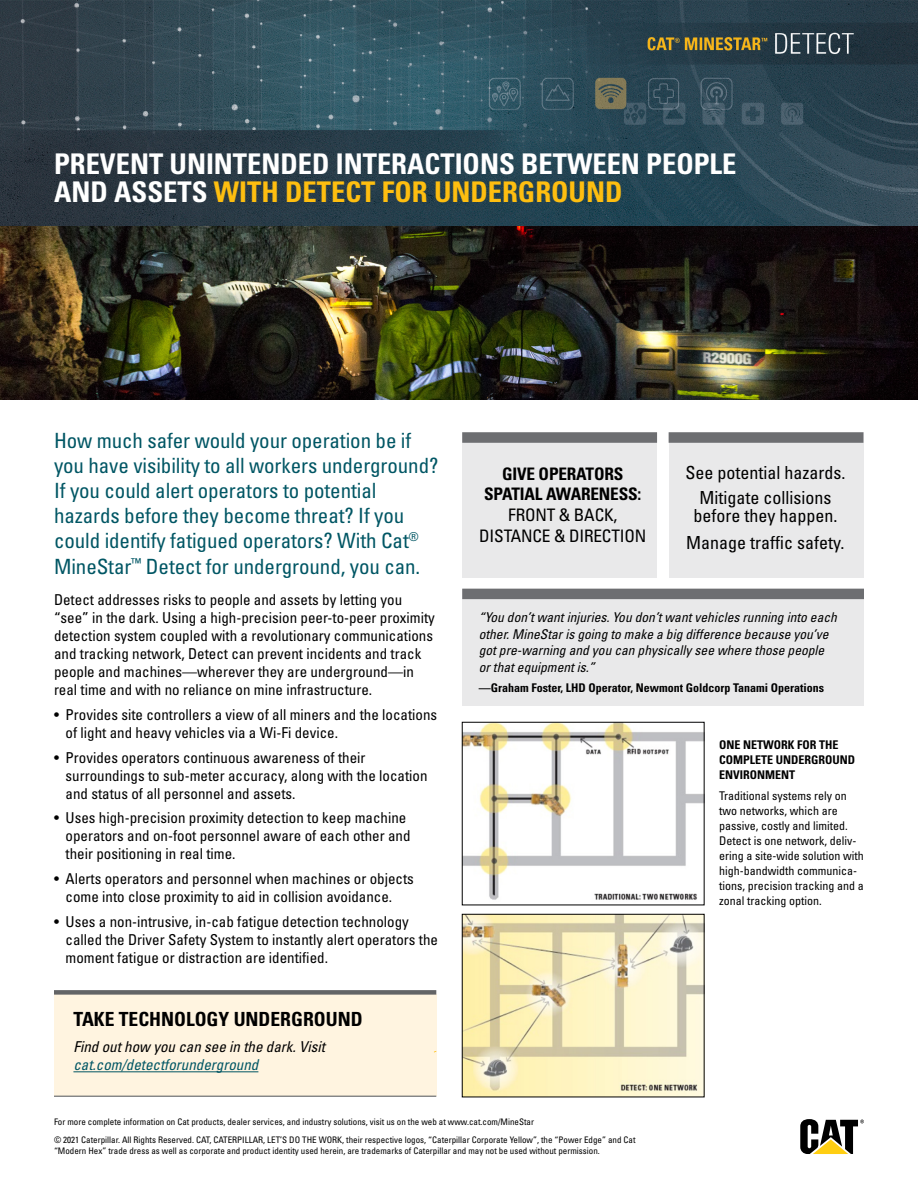
<style>
.page{position:relative;width:918px;height:1188px;background:#fff}
.page>*{position:absolute;margin:0;border:0;box-sizing:border-box;transform-origin:0 0}
.t1{font:700 condensed 28.5px/28.5px "Univers LT Std";color:#fff}
.t2{font:condensed 21px/25.2px "Univers LT Std";letter-spacing:-.005em;color:#005664}
.t3{font:700 condensed 19.5px "Univers LT Std";color:#000}
.t4{font:condensed 18px/24.8px "Univers LT Std";color:#000;text-align:center}
.t5{font:700 condensed 17.25px/20.7px "Univers LT Std";letter-spacing:-.01em;color:#000;text-align:center}
.t6{font:condensed 17.25px/20.7px "Univers LT Std";letter-spacing:-.01em;color:#000;text-align:center}
.t7{font:condensed 15px/18px "Univers LT Std";color:#000}
.t8{font:italic condensed 15px "Univers LT Std";color:#000}
.t9{font:italic condensed 15px "Univers LT Std";color:#005664}
.t10{font:italic condensed 13.5px/16.5px "Univers LT Std";color:#000}
.t11{font:condensed 12px/15px "Univers LT Std";color:#000}
.t12{font:700 condensed 12px/15px "Univers LT Std";color:#000}
.t13{font:condensed 9px/17.5px "Univers LT Std";color:#000}
.s1{color:#febe10}
</style>
<div class="page">
<img style="left:0;top:0;width:918px;height:227px">
<svg style="left:800px;top:1119px;width:64px;height:35px"></svg>
<div style="left:54px;top:995px;width:382px;height:101px;background:#fff4e0"></div>
<hr style="left:73px;top:1071px;width:185px;height:1px;background:#005664">
<div style="left:54px;top:990px;width:382px;height:5px;background:#636466"></div>
<hr style="left:54px;top:1096px;width:382px;height:1px;background:#636466">
<div style="left:462px;top:432px;width:195px;height:146px;background:#e9e9ea"></div>
<div style="left:669px;top:432px;width:194px;height:146px;background:#e9e9ea"></div>
<div style="left:462px;top:589px;width:402px;height:116px;background:#e9e9ea"></div>
<div style="left:462px;top:432px;width:195px;height:11px;background:#6d6e71"></div>
<div style="left:669px;top:432px;width:194px;height:11px;background:#6d6e71"></div>
<div style="left:462px;top:589px;width:402px;height:10px;background:#6d6e71"></div>
<img style="left:0;top:227px;width:918px;height:173px">
<img style="left:464px;top:724px;width:239px;height:176px">
<img style="left:464px;top:916px;width:239px;height:179px">
<div style="left:462px;top:914px;width:243px;height:183px;border:1px solid #000"></div>
<h1 class="t1" style="left:54px;top:149px;width:684px">PREVENT UNINTENDED INTERACTIONS BETWEEN PEOPLE<br>AND ASSETS <span class="s1">WITH DETECT FOR UNDERGROUND</span></h1>
<p class="t2" style="left:54px;top:427px;width:386px">How much safer would your operation be if you have visibility to all workers underground?<br>If you could alert operators to potential hazards before they become threat? If you could identify fatigued operators? With Cat<sup>® </sup>MineStar<sup>™</sup> Detect for underground, you can.</p>
<p class="t7" style="left:54px;top:591px;width:382px">Detect addresses risks to people and assets by letting you “see” in the dark. Using a high-precision peer-to-peer proximity detection system coupled with a revolutionary communications and tracking network, Detect can prevent incidents and track people and machines—wherever they are underground—in real time and with no reliance on mine infrastructure.</p>
<p class="t7" style="left:66px;top:705px;width:373px;text-indent:-12px">• Provides site controllers a view of all miners and the locations of light and heavy vehicles via a Wi-Fi device.</p>
<p class="t7" style="left:66px;top:748px;width:363px;text-indent:-12px">• Provides operators continuous awareness of their surroundings to sub-meter accuracy, along with the location and status of all personnel and assets.</p>
<p class="t7" style="left:66px;top:809px;width:346px;text-indent:-12px">• Uses high-precision proximity detection to keep machine operators and on-foot personnel aware of each other and their positioning in real time.</p>
<p class="t7" style="left:66px;top:870px;width:350px;text-indent:-12px">• Alerts operators and personnel when machines or objects come into close proximity to aid in collision avoidance.</p>
<p class="t7" style="left:66px;top:912px;width:374px;text-indent:-12px">• Uses a non-intrusive, in-cab fatigue detection technology called the Driver Safety System to instantly alert operators the moment fatigue or distraction are identified.</p>
<h3 class="t3" style="left:73px;top:1007px;width:291px">TAKE TECHNOLOGY UNDERGROUND</h3>
<p class="t8" style="left:73px;top:1037px;width:253px">Find out how you can see in the dark. Visit</p>
<p class="t9" style="left:73px;top:1055px;width:186px">cat.com/detectforunderground</p>
<p class="t5" style="left:484px;top:463px;width:159px">GIVE OPERATORS<br>SPATIAL AWARENESS:</p>
<p class="t6" style="left:479px;top:504px;width:169px">FRONT &amp; BACK,<br>DISTANCE &amp; DIRECTION</p>
<p class="t4" style="left:685px;top:460px;width:161px">See potential hazards.<br>Mitigate collisions</p>
<p class="t4" style="left:686px;top:501px;width:160px;line-height:27.5px">before they happen.<br>Manage traffic safety.</p>
<p class="t10" style="left:479px;top:609px;width:360px">“You don’t want injuries. You don’t want vehicles running into each other. MineStar is going to make a big difference because you’ve got pre-warning and you can physically see where those people or that equipment is.”</p>
<p class="t12" style="left:479px;top:681px;width:347px">—Graham Foster, LHD Operator, Newmont Goldcorp Tanami Operations</p>
<p class="t12" style="left:719px;top:737px;width:138px">ONE NETWORK FOR THE<br>COMPLETE UNDERGROUND<br>ENVIRONMENT</p>
<p class="t11" style="left:719px;top:788px;width:146px">Traditional systems rely on two networks, which are passive, costly and limited.<br>Detect is one network, deliv&shy;ering a site-wide solution with high-bandwidth communica&shy;tions, precision tracking and a zonal tracking option.</p>
<p class="t13" style="left:54px;top:1113px;width:583px">For more complete information on Cat products, dealer services, and industry solutions, visit us on the web at www.cat.com/MineStar<br>© 2021 Caterpillar. All Rights Reserved. CAT, CATERPILLAR, LET’S DO THE WORK, their respective logos, “Caterpillar Corporate Yellow”, the “Power Edge” and Cat</p>
<p class="t13" style="left:54px;top:1141px;width:547px">“Modern Hex” trade dress as well as corporate and product identity used herein, are trademarks of Caterpillar and may not be used without permission.</p>
</div>
